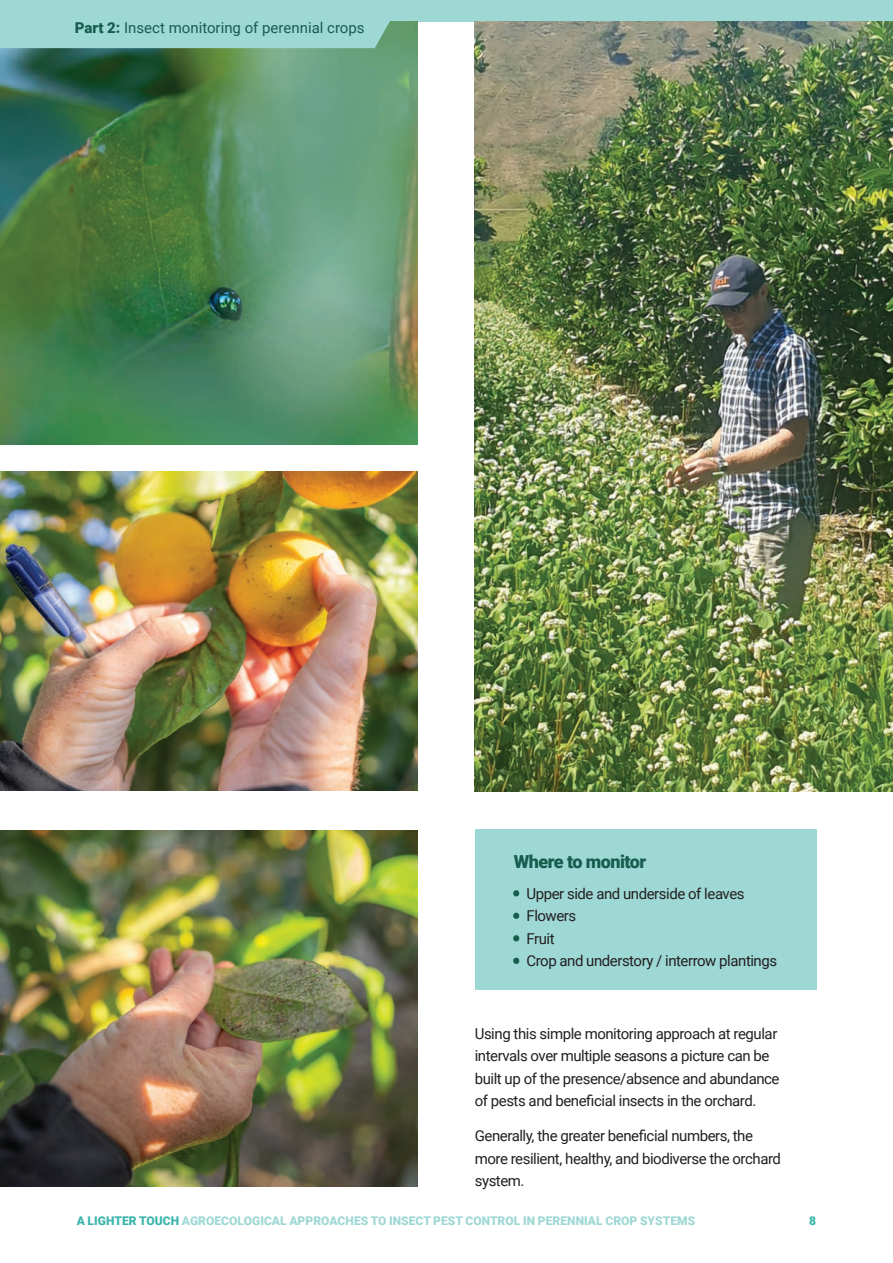
<style>
.page{position:relative;width:893px;height:1263px;background:#fff}
.page>*{position:absolute;margin:0;border:0;box-sizing:border-box;transform-origin:0 0}
.t1{font:900 18px "Roboto";letter-spacing:-.03em;color:#175d4e}
.t2{font:15px/22.5px "Roboto";letter-spacing:-.03em;color:#231f20}
.t3{font:15px "Roboto";color:#175d4e}
.t4{font:900 12px "Roboto";letter-spacing:.005em;color:#9ed8d5}
.t5{font:900 12px "Roboto";color:#3ab5ab}
.s1{font-weight:900}
.s2{color:#175d4e}
.s3{color:#3ab5ab}
</style>
<div class="page">
<div style="left:0;top:0;width:893px;height:21px;background:#9ed8d5"></div>
<img style="left:0;top:21px;width:418px;height:423px">
<div style="left:475px;top:829px;width:341px;height:160px;background:#9ed8d5"></div>
<svg style="left:513px;top:890px;width:7px;height:7px"></svg>
<svg style="left:513px;top:912px;width:7px;height:7px"></svg>
<svg style="left:513px;top:935px;width:7px;height:7px"></svg>
<svg style="left:513px;top:957px;width:7px;height:7px"></svg>
<div style="left:0;top:21px;width:400px;height:27px;background:#9ed8d5"></div>
<img style="left:475px;top:21px;width:418px;height:771px">
<img style="left:0;top:471px;width:418px;height:319px">
<img style="left:0;top:830px;width:418px;height:357px">
<p class="t3" style="left:75px;top:17px;width:291px"><span class="s1">Part 2:</span> Insect monitoring of perennial crops</p>
<p class="t1" style="left:514px;top:849px;width:134px">Where to monitor</p>
<p class="t2" style="left:514px;top:882px;width:232px"><span class="s2">•</span> Upper side and underside of leaves</p>
<p class="t2" style="left:514px;top:904px;width:64px"><span class="s2">•</span> Flowers</p>
<p class="t2" style="left:514px;top:927px;width:42px"><span class="s2">•</span> Fruit</p>
<p class="t2" style="left:514px;top:949px;width:265px"><span class="s2">•</span> Crop and understory / interrow plantings</p>
<p class="t2" style="left:475px;top:1021px;width:306px">Using this simple monitoring approach at regular intervals over multiple seasons a picture can be built up of the presence/absence and abundance of pests and beneficial insects in the orchard.</p>
<p class="t2" style="left:475px;top:1124px;width:308px">Generally, the greater beneficial numbers, the more resilient, healthy, and biodiverse the orchard system.</p>
<p class="t4" style="left:77px;top:1212px;width:620px"><span class="s3">A LIGHTER TOUCH</span> AGROECOLOGICAL APPROACHES TO INSECT PEST CONTROL IN PERENNIAL CROP SYSTEMS</p>
<p class="t5" style="left:809px;top:1212px;width:8px">8</p>
</div>
